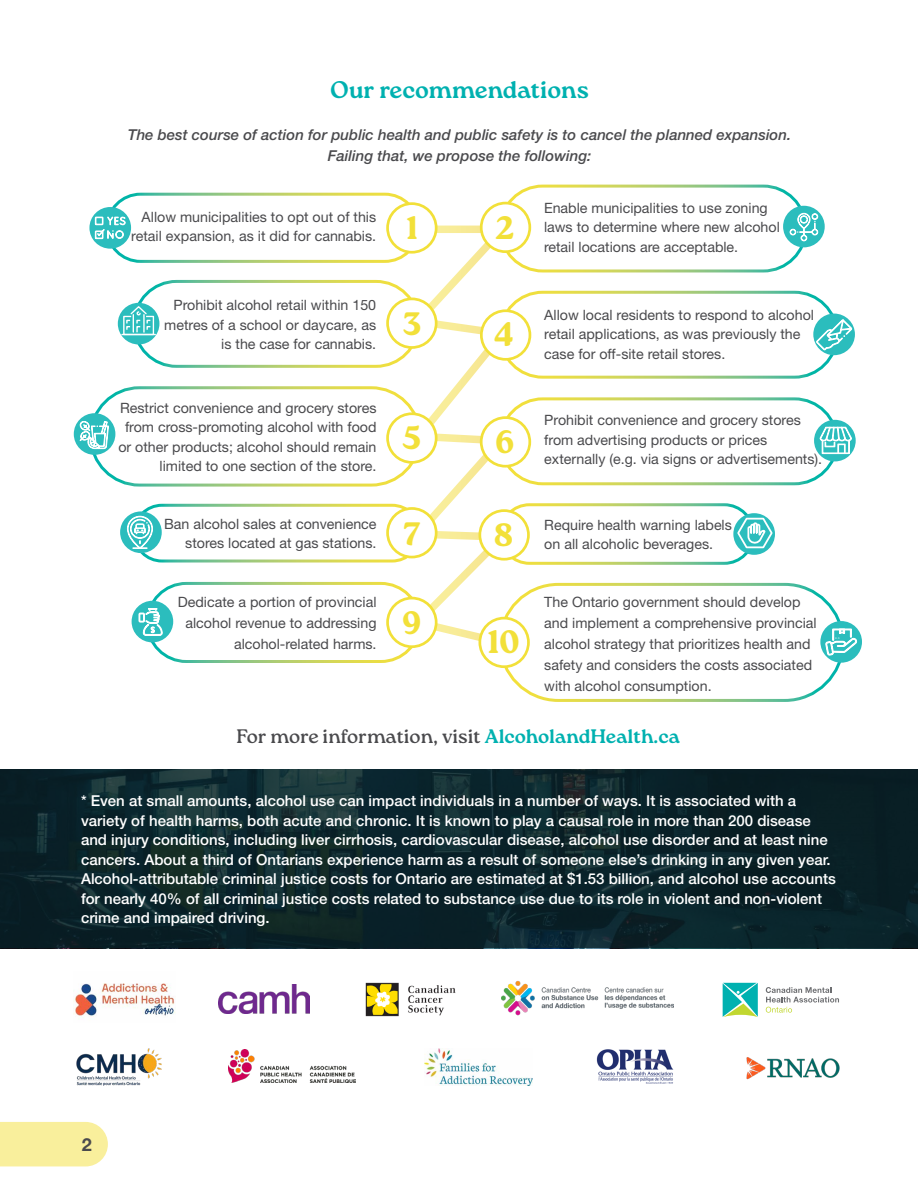
<style>
.page{position:relative;width:918px;height:1188px;background:#fff}
.page>*{position:absolute;margin:0;border:0;box-sizing:border-box;transform-origin:0 0}
.t1{font:900 32.4px "Roca";color:#f2e039}
.t2{font:700 24px "Roca";color:#00b1b0}
.t3{font:19.5px "Roca";color:#4a4a4d}
.t4{font:700 18px "Helvetica Neue LT Std";color:#4a4a4d}
.t5{font:500 15px/19.5px "Helvetica Neue LT Std";color:#fff}
.t6{font:italic 500 15px/21px "Helvetica Neue LT Std";color:#4a4a4d;text-align:center}
.t7{font:14.25px/19.5px "Helvetica Neue LT Std";color:#4a4a4d;text-align:right}
.s1{font-weight:700;color:#00b1b0}
</style>
<div class="page">
<div style="left:0;top:1122px;width:108px;height:44px;background:#f9ef9c"></div>
<svg style="left:408px;top:225px;width:105px;height:423px"></svg>
<div style="left:105px;top:193px;width:315px;height:70px;border:3px solid #fff;border-radius:34px"></div>
<div style="left:133px;top:280px;width:287px;height:88px;border:3px solid #fff;border-radius:42px"></div>
<div style="left:89px;top:386px;width:332px;height:101px;border:3px solid #fff;border-radius:49px"></div>
<div style="left:133px;top:504px;width:288px;height:59px;border:3px solid #fff;border-radius:28px"></div>
<div style="left:146px;top:582px;width:275px;height:81px;border:3px solid #fff;border-radius:39px"></div>
<div style="left:499px;top:291px;width:339px;height:88px;border:3px solid #fff;border-radius:42px"></div>
<div style="left:499px;top:397px;width:339px;height:88px;border:3px solid #fff;border-radius:42px"></div>
<div style="left:499px;top:503px;width:256px;height:62px;border:3px solid #fff;border-radius:29px"></div>
<div style="left:499px;top:583px;width:345px;height:119px;border:3px solid #fff;border-radius:58px"></div>
<div style="left:499px;top:185px;width:308px;height:87px;border:3px solid #fff;border-radius:42px"></div>
<svg style="left:0;top:770px;width:918px;height:178px;fill:#092228"></svg>
<img style="left:424px;top:1048px;width:108px;height:37px">
<img style="left:365px;top:982px;width:91px;height:35px">
<img style="left:502px;top:981px;width:172px;height:34px">
<svg style="left:766px;top:987px;width:73px;height:26px"></svg>
<svg style="left:723px;top:983px;width:35px;height:34px"></svg>
<img style="left:596px;top:1049px;width:78px;height:35px">
<img style="left:746px;top:1057px;width:94px;height:23px">
<img style="left:75px;top:983px;width:100px;height:35px">
<img style="left:219px;top:985px;width:91px;height:28px">
<img style="left:77px;top:1048px;width:85px;height:37px">
<img style="left:229px;top:1050px;width:126px;height:33px">
<div style="left:388px;top:204px;width:48px;height:48px;background:#fff;border-radius:50%"></div>
<div style="left:386px;top:202px;width:52px;height:52px;border:3px solid #f2e039;border-radius:50%"></div>
<div style="left:89px;top:207px;width:42px;height:42px;background:#2bbdbd;border-radius:50%"></div>
<div style="left:118px;top:303px;width:41px;height:41px;background:#2bbdbd;border-radius:50%"></div>
<div style="left:783px;top:206px;width:42px;height:41px;background:#2bbdbd;border-radius:50%"></div>
<div style="left:813px;top:314px;width:42px;height:41px;background:#2bbdbd;border-radius:50%"></div>
<div style="left:814px;top:420px;width:42px;height:41px;background:#2bbdbd;border-radius:50%"></div>
<svg style="left:733px;top:513px;width:42px;height:42px"></svg>
<div style="left:820px;top:621px;width:42px;height:42px;background:#2bbdbd;border-radius:50%"></div>
<div style="left:74px;top:413px;width:41px;height:42px;background:#2bbdbd;border-radius:50%"></div>
<div style="left:120px;top:511px;width:42px;height:42px;background:#2bbdbd;border-radius:50%"></div>
<div style="left:132px;top:601px;width:41px;height:41px;background:#2bbdbd;border-radius:50%"></div>
<div style="left:388px;top:299px;width:48px;height:48px;background:#fff;border-radius:50%"></div>
<div style="left:386px;top:298px;width:52px;height:51px;border:3px solid #f2e039;border-radius:50%"></div>
<div style="left:388px;top:414px;width:48px;height:48px;background:#fff;border-radius:50%"></div>
<div style="left:386px;top:412px;width:52px;height:52px;border:3px solid #f2e039;border-radius:50%"></div>
<div style="left:388px;top:508px;width:48px;height:49px;background:#fff;border-radius:50%"></div>
<div style="left:386px;top:507px;width:52px;height:51px;border:3px solid #f2e039;border-radius:50%"></div>
<div style="left:388px;top:598px;width:48px;height:49px;background:#fff;border-radius:50%"></div>
<div style="left:386px;top:597px;width:52px;height:51px;border:3px solid #f2e039;border-radius:50%"></div>
<div style="left:481px;top:203px;width:49px;height:49px;background:#fff;border-radius:50%"></div>
<div style="left:480px;top:202px;width:51px;height:51px;border:3px solid #f2e039;border-radius:50%"></div>
<div style="left:481px;top:311px;width:49px;height:48px;background:#fff;border-radius:50%"></div>
<div style="left:480px;top:309px;width:51px;height:52px;border:3px solid #f2e039;border-radius:50%"></div>
<div style="left:481px;top:418px;width:49px;height:48px;background:#fff;border-radius:50%"></div>
<div style="left:480px;top:416px;width:51px;height:52px;border:3px solid #f2e039;border-radius:50%"></div>
<div style="left:480px;top:511px;width:48px;height:48px;background:#fff;border-radius:50%"></div>
<div style="left:479px;top:509px;width:51px;height:52px;border:3px solid #f2e039;border-radius:50%"></div>
<div style="left:480px;top:618px;width:48px;height:49px;background:#fff;border-radius:50%"></div>
<div style="left:479px;top:617px;width:51px;height:51px;border:3px solid #f2e039;border-radius:50%"></div>
<svg style="left:819px;top:410px;width:33px;height:46px"></svg>
<svg style="left:824px;top:628px;width:34px;height:29px"></svg>
<svg style="left:138px;top:605px;width:25px;height:32px"></svg>
<svg style="left:127px;top:515px;width:26px;height:35px"></svg>
<svg style="left:789px;top:212px;width:30px;height:30px"></svg>
<svg style="left:815px;top:318px;width:38px;height:33px"></svg>
<svg style="left:94px;top:214px;width:32px;height:26px"></svg>
<svg style="left:122px;top:305px;width:33px;height:31px"></svg>
<svg style="left:79px;top:418px;width:30px;height:37px"></svg>
<svg style="left:736px;top:516px;width:38px;height:34px"></svg>
<h2 class="t2" style="left:330px;top:76px;width:260px">Our recommendations</h2>
<p class="t6" style="left:128px;top:124px;width:665px">The best course of action for public health and public safety is to cancel the planned expansion.<br>Failing that, we propose the following:</p>
<p class="t7" style="left:131px;top:207px;width:246px">Allow municipalities to opt out of this retail expansion, as it did for cannabis.</p>
<p class="t7" style="left:544px;top:198px;width:237px;text-align:left">Enable municipalities to use zoning laws to determine where new alcohol retail locations are acceptable.</p>
<h1 class="t1" style="left:495px;top:208px;width:21px">2</h1>
<h1 class="t1" style="left:406px;top:209px;width:14px">1</h1>
<p class="t7" style="left:164px;top:295px;width:213px">Prohibit alcohol retail within 150 metres of a school or daycare, as is the case for cannabis.</p>
<p class="t7" style="left:544px;top:305px;width:271px;text-align:left">Allow local residents to respond to alcohol retail applications, as was previously the case for off-site retail stores.</p>
<h1 class="t1" style="left:402px;top:305px;width:20px">3</h1>
<h1 class="t1" style="left:494px;top:315px;width:21px">4</h1>
<p class="t7" style="left:118px;top:398px;width:260px">Restrict convenience and grocery stores from cross-promoting alcohol with food or other products; alcohol should remain limited to one section of the store.</p>
<p class="t7" style="left:164px;top:514px;width:214px">Ban alcohol sales at convenience stores located at gas stations.</p>
<p class="t7" style="left:178px;top:591px;width:200px;line-height:21px">Dedicate a portion of provincial alcohol revenue to addressing alcohol-related harms.</p>
<h1 class="t1" style="left:402px;top:419px;width:21px">5</h1>
<h1 class="t1" style="left:403px;top:514px;width:19px">7</h1>
<h1 class="t1" style="left:402px;top:604px;width:21px">9</h1>
<h1 class="t1" style="left:495px;top:423px;width:21px">6</h1>
<h1 class="t1" style="left:494px;top:516px;width:21px">8</h1>
<h1 class="t1" style="left:487px;top:623px;width:34px">10</h1>
<p class="t7" style="left:544px;top:410px;width:279px;text-align:left">Prohibit convenience and grocery stores from advertising products or prices externally (e.g. via signs or advertisements).</p>
<p class="t7" style="left:544px;top:515px;width:189px;text-align:left">Require health warning labels on all alcoholic beverages.</p>
<p class="t7" style="left:544px;top:591px;width:274px;line-height:21px;text-align:left">The Ontario government should develop and implement a comprehensive provincial alcohol strategy that prioritizes health and safety and considers the costs associated with alcohol consumption.</p>
<h3 class="t3" style="left:237px;top:725px;width:445px">For more information, visit <span class="s1">AlcoholandHealth.ca</span></h3>
<p class="t5" style="left:81px;top:791px;width:756px">* Even at small amounts, alcohol use can impact individuals in a number of ways. It is associated with a variety of health harms, both acute and chronic. It is known to play a causal role in more than 200 disease and injury conditions, including liver cirrhosis, cardiovascular disease, alcohol use disorder and at least nine cancers. About a third of Ontarians experience harm as a result of someone else’s drinking in any given year.<br>Alcohol-attributable criminal justice costs for Ontario are estimated at $1.53 billion, and alcohol use accounts for nearly 40% of all criminal justice costs related to substance use due to its role in violent and non-violent crime and impaired driving.</p>
<p class="t4" style="left:82px;top:1133px;width:12px">2</p>
</div>
